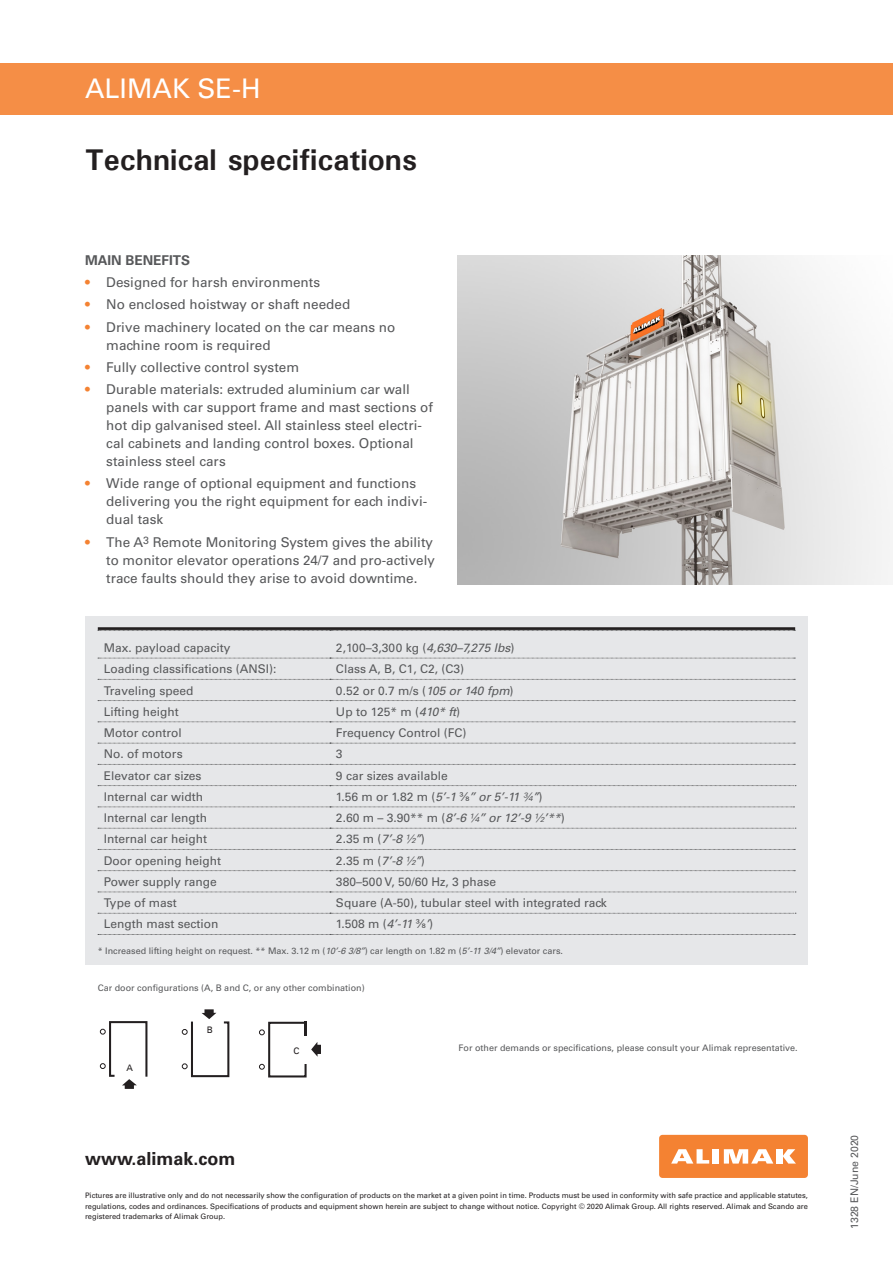
<style>
.page{position:relative;width:893px;height:1263px;background:#fff}
.page>*{position:absolute;margin:0;border:0;box-sizing:border-box;transform-origin:0 0}
.t1{font:700 30px "Univers";color:#231f20}
.t2{font:27px "Univers LT Std";color:#fff}
.www{font:700 18px "Univers LT Std";color:#231f20}
.Item_list{font:13.5px/18px "Univers LT Std";color:#57585a}
.Headline{font:700 13.5px "Univers LT Std";color:#57585a}
.Table_text{font:12px "Univers LT Std";color:#57585a}
.Table_text-2{font:italic 12px "Univers LT Std";letter-spacing:-.005em;color:#57585a}
.Date{font:10.5px "Univers LT Std";color:#57585a}
.Table_footnote{font:9px "Univers LT Std";color:#57585a}
.t3{font:9px "Univers LT";color:#231f20}
.Footnote{font:7.5px/10.5px "Univers LT Std";color:#231f20;text-align:justify}
.s1{color:#f48232}
.s2{font-style:italic}
.s3{font-style:normal}
.s4{font-family:"Arial";font-style:normal}
.s5{font-family:"Arial"}
</style>
<div class="page">
<div style="left:659px;top:1135px;width:149px;height:43px;background:#f48232;border-radius:3px"></div>
<div style="left:713px;top:1149px;width:6px;height:14px;background:#fff"></div>
<div style="left:776px;top:1149px;width:7px;height:14px;background:#fff"></div>
<svg style="left:783px;top:1149px;width:13px;height:14px"></svg>
<svg style="left:671px;top:1149px;width:38px;height:14px"></svg>
<svg style="left:724px;top:1149px;width:49px;height:14px"></svg>
<div style="left:85px;top:617px;width:723px;height:348px;background:#e6e7e9"></div>
<hr style="left:98px;top:627px;width:697px;height:3px;background:#231f20">
<svg style="left:98px;top:630px;width:697px;height:1px"></svg>
<svg style="left:98px;top:658px;width:697px;height:1px"></svg>
<svg style="left:98px;top:679px;width:697px;height:1px"></svg>
<svg style="left:98px;top:700px;width:697px;height:1px"></svg>
<svg style="left:98px;top:722px;width:697px;height:1px"></svg>
<svg style="left:98px;top:743px;width:697px;height:1px"></svg>
<svg style="left:98px;top:764px;width:697px;height:1px"></svg>
<svg style="left:98px;top:785px;width:698px;height:1px"></svg>
<svg style="left:98px;top:807px;width:696px;height:1px"></svg>
<svg style="left:98px;top:828px;width:698px;height:1px"></svg>
<svg style="left:98px;top:849px;width:697px;height:1px"></svg>
<svg style="left:98px;top:870px;width:697px;height:1px"></svg>
<svg style="left:98px;top:892px;width:698px;height:1px"></svg>
<svg style="left:98px;top:913px;width:698px;height:1px"></svg>
<svg style="left:98px;top:934px;width:697px;height:1px"></svg>
<svg style="left:259px;top:1021px;width:62px;height:57px"></svg>
<hr style="left:304px;top:1036px;width:3px;height:27px;background:#fff">
<svg style="left:182px;top:1009px;width:48px;height:69px"></svg>
<svg style="left:100px;top:1021px;width:48px;height:68px"></svg>
<img style="left:457px;top:255px;width:433px;height:330px">
<div style="left:0;top:64px;width:893px;height:51px;background:#f58e46"></div>
<h2 class="t2" style="left:85px;top:73px;width:177px">ALIMAK SE-H</h2>
<p class="t1" style="left:85px;top:140px;width:333px">Technical specifications</p>
<p class="Headline" style="left:85px;top:252px;width:107px">MAIN BENEFITS</p>
<p class="Item_list" style="left:85px;top:273px;width:237px"><span class="s1">•</span> Designed for harsh environments</p>
<p class="Item_list" style="left:85px;top:296px;width:267px"><span class="s1">•</span> No enclosed hoistway or shaft needed</p>
<p class="Item_list" style="left:106px;top:318px;width:291px;text-indent:-21px"><span class="s1">•</span> Drive machinery located on the car means no machine room is required</p>
<p class="Item_list" style="left:85px;top:358px;width:216px"><span class="s1">•</span> Fully collective control system</p>
<p class="Item_list" style="left:106px;top:380px;width:328px;text-indent:-21px"><span class="s1">•</span> Durable materials: extruded aluminium car wall panels with car support frame and mast sections of hot dip galvanised steel. All stainless steel electri&shy;cal cabinets and landing control boxes. Optional stainless steel cars</p>
<p class="Item_list" style="left:106px;top:475px;width:322px;text-indent:-21px"><span class="s1">•</span> Wide range of optional equipment and functions delivering you the right equipment for each indivi&shy;dual task</p>
<p class="Item_list" style="left:106px;top:533px;width:330px;text-indent:-21px"><span class="s1">•</span> The A<sup>3</sup> Remote Monitoring System gives the ability to monitor elevator operations 24/7 and pro-actively trace faults should they arise to avoid downtime.</p>
<p class="Table_text" style="left:104px;top:641px;width:128px">Max. payload capacity</p>
<p class="Table_text" style="left:336px;top:641px;width:180px">2,100–3,300 kg (<span class="s2">4,630–7,275 lbs</span>)</p>
<p class="Table_text" style="left:104px;top:662px;width:174px">Loading classifications (ANSI):</p>
<p class="Table_text" style="left:336px;top:662px;width:130px">Class A, B, C1, C2, (C3)</p>
<p class="Table_text" style="left:104px;top:683px;width:91px">Traveling speed</p>
<p class="Table_text" style="left:336px;top:683px;width:179px">0.52 or 0.7 m/s (<span class="s2">105 or 140 fpm</span>)</p>
<p class="Table_text" style="left:104px;top:704px;width:77px">Lifting height</p>
<p class="Table_text" style="left:336px;top:704px;width:126px">Up to 125* m (<span class="s2">410* ft</span>)</p>
<p class="Table_text" style="left:104px;top:726px;width:79px">Motor control</p>
<p class="Table_text" style="left:336px;top:726px;width:132px">Frequency Control (FC)</p>
<p class="Table_text" style="left:104px;top:747px;width:80px">No. of motors</p>
<p class="Table_text" style="left:336px;top:747px;width:8px">3</p>
<p class="Table_text" style="left:104px;top:768px;width:99px">Elevator car sizes</p>
<p class="Table_text" style="left:336px;top:768px;width:113px">9 car sizes available</p>
<p class="Table_text" style="left:104px;top:789px;width:101px">Internal car width</p>
<p class="Table_text-2" style="left:336px;top:789px;width:208px"><span class="s3">1.56 m or 1.82 m (</span>5’-1 <span class="s4">⅜</span>’’ or 5’-11 ¾’’<span class="s3">)</span></p>
<p class="Table_text" style="left:104px;top:811px;width:105px">Internal car length</p>
<p class="Table_text-2" style="left:336px;top:811px;width:230px"><span class="s3">2.60 m – 3.90** m (</span>8’-6 ¼’’ or 12’-9 ½’**<span class="s3">)</span></p>
<p class="Table_text" style="left:104px;top:832px;width:105px">Internal car height</p>
<p class="Table_text" style="left:336px;top:832px;width:90px">2.35 m (<span class="s2">7’-8 ½’’</span>)</p>
<p class="Table_text" style="left:104px;top:853px;width:119px">Door opening height</p>
<p class="Table_text" style="left:336px;top:853px;width:90px">2.35 m (<span class="s2">7’-8 ½’’</span>)</p>
<p class="Table_text" style="left:104px;top:874px;width:114px">Power supply range</p>
<p class="Table_text" style="left:336px;top:874px;width:162px">380–500 V, 50/60 Hz, 3 phase</p>
<p class="Table_text" style="left:104px;top:896px;width:74px">Type of mast</p>
<p class="Table_text" style="left:336px;top:896px;width:272px">Square (A-50), tubular steel with integrated rack</p>
<p class="Table_text" style="left:104px;top:917px;width:116px">Length mast section</p>
<p class="Table_text" style="left:336px;top:917px;width:99px">1.508 m (<span class="s2">4’-11</span> <span class="s5">⅜</span><span class="s2">’</span>)</p>
<p class="Table_footnote" style="left:98px;top:945px;width:467px">* Increased lifting height on request. ** Max. 3.12 m (<span class="s2">10’-6 3/8’’</span>) car length on 1.82 m (<span class="s2">5’-11 3/4’’</span>) elevator cars.</p>
<p class="Table_footnote" style="left:98px;top:982px;width:268px">Car door configurations (A, B and C, or any other combination)</p>
<p class="t3" style="left:127px;top:1062px;width:8px">A</p>
<p class="t3" style="left:207px;top:1024px;width:8px">B</p>
<p class="www" style="left:85px;top:1148px;width:152px">www.alimak.com</p>
<p class="t3" style="left:294px;top:1045px;width:8px">C</p>
<p class="Table_footnote" style="left:459px;top:1043px;width:341px">For other demands or specifications, please consult your Alimak representative.</p>
<p class="Footnote" style="left:85px;top:1190px;width:724px">Pictures are illustrative only and do not necessarily show the configuration of products on the market at a given point in time. Products must be used in conformity with safe practice and applicable statutes, regulations, codes and ordinances. Specifications of products and equipment shown herein are subject to change without notice. Copyright © 2020 Alimak Group. All rights reserved. Alimak and Scando are registered trademarks of Alimak Group.</p>
<p class="Date" style="left:848px;top:1229px;width:96px;rotate:-90deg">1328 EN/June 2020</p>
</div>
